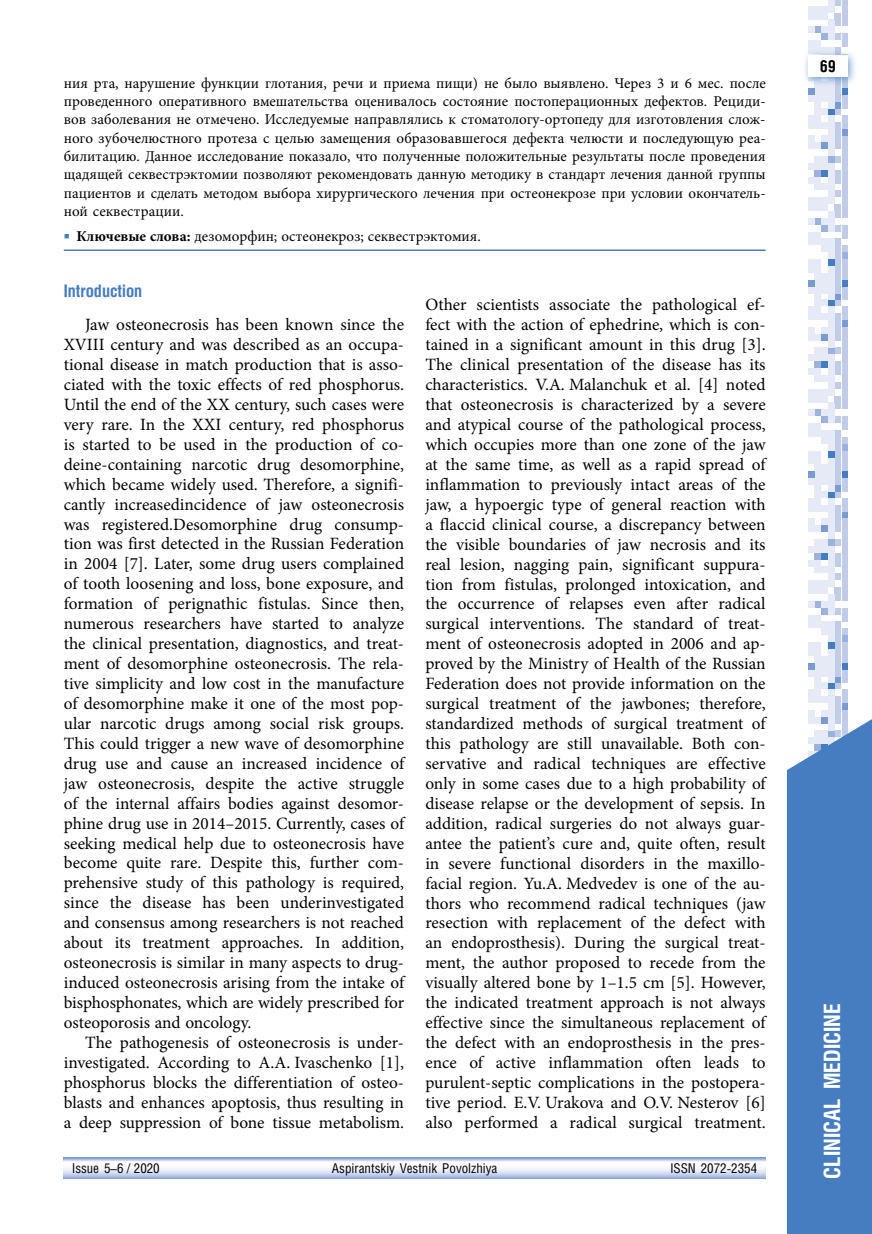
<style>
.page{position:relative;width:872px;height:1234px;background:#fff}
.page>*{position:absolute;margin:0;border:0;box-sizing:border-box;transform-origin:0 0}
.t1{font:700 22.5px "Helios Cond C";color:#fff}
.t2{font:17.25px/20px "Minion Pro";letter-spacing:-.005em;color:#000;text-align:justify}
.t3{font:700 17.25px "Helios Cond C";color:#457dc0}
.t4{font:700 16.5px "Helios Cond C";color:#000}
.t5{font:15px/18.3px "Minion Pro";color:#000;text-align:justify}
.t6{font:13.5px "Helios Cond C";color:#000}
.s1{color:#457dc0}
.s2{font-weight:700}
</style>
<div class="page">
<svg style="left:808px;top:676px;width:39px;height:30px"></svg>
<div style="left:841px;top:669px;width:6px;height:7px;background:#c0cce9"></div>
<div style="left:835px;top:669px;width:6px;height:7px;background:#c0cce9"></div>
<div style="left:828px;top:669px;width:6px;height:7px;background:#e6eaf6"></div>
<div style="left:821px;top:669px;width:6px;height:7px;background:#e6eaf6"></div>
<div style="left:815px;top:669px;width:6px;height:7px;background:#e6eaf6"></div>
<div style="left:808px;top:669px;width:6px;height:7px;background:#e6eaf6"></div>
<svg style="left:808px;top:573px;width:39px;height:96px"></svg>
<div style="left:841px;top:566px;width:6px;height:7px;background:#c0cce9"></div>
<div style="left:828px;top:566px;width:6px;height:7px;background:#e6eaf6"></div>
<div style="left:821px;top:566px;width:6px;height:7px;background:#e6eaf6"></div>
<div style="left:815px;top:566px;width:6px;height:7px;background:#e6eaf6"></div>
<svg style="left:808px;top:525px;width:39px;height:41px"></svg>
<div style="left:841px;top:518px;width:6px;height:7px;background:#c0cce9"></div>
<div style="left:835px;top:518px;width:6px;height:7px;background:#c0cce9"></div>
<div style="left:828px;top:518px;width:6px;height:7px;background:#e6eaf6"></div>
<div style="left:821px;top:518px;width:6px;height:7px;background:#e6eaf6"></div>
<div style="left:808px;top:518px;width:6px;height:7px;background:#e6eaf6"></div>
<svg style="left:808px;top:313px;width:39px;height:205px"></svg>
<div style="left:841px;top:306px;width:6px;height:7px;background:#c0cce9"></div>
<div style="left:828px;top:306px;width:6px;height:7px;background:#e6eaf6"></div>
<div style="left:815px;top:306px;width:6px;height:7px;background:#e6eaf6"></div>
<div style="left:808px;top:306px;width:6px;height:7px;background:#e6eaf6"></div>
<svg style="left:808px;top:259px;width:39px;height:47px"></svg>
<div style="left:841px;top:252px;width:6px;height:7px;background:#9bb2dc"></div>
<div style="left:835px;top:252px;width:6px;height:7px;background:#c0cce9"></div>
<div style="left:828px;top:252px;width:6px;height:7px;background:#e6eaf6"></div>
<svg style="left:808px;top:102px;width:39px;height:150px"></svg>
<div style="left:841px;top:95px;width:6px;height:7px;background:#c0cce9"></div>
<div style="left:835px;top:95px;width:6px;height:7px;background:#c0cce9"></div>
<div style="left:828px;top:95px;width:6px;height:7px;background:#e6eaf6"></div>
<div style="left:821px;top:95px;width:6px;height:7px;background:#e6eaf6"></div>
<div style="left:815px;top:95px;width:6px;height:7px;background:#e6eaf6"></div>
<div style="left:808px;top:95px;width:6px;height:7px;background:#e6eaf6"></div>
<svg style="left:808px;top:0;width:39px;height:95px"></svg>
<div style="left:802px;top:49px;width:56px;height:38px;background:#457dc0;opacity:.75"></div>
<div style="left:808px;top:55px;width:39px;height:22px;background:#fff"></div>
<svg style="left:787px;top:706px;width:85px;height:527px;background:#5185c4"></svg>
<svg style="left:64px;top:1157px;width:701px;height:21px"></svg>
<hr style="left:64px;top:249px;width:701px;height:2px;background:#457dc0">
<p class="t5" style="left:64px;top:74px;width:703px">ния рта, нарушение функции глотания, речи и приема пищи) не было выявлено. Через 3 и 6 мес. после проведенного оперативного вмешательства оценивалось состояние постоперационных дефектов. Рециди&shy;вов заболевания не отмечено. Исследуемые направлялись к стоматологу-ортопеду для изготовления слож&shy;ного зубочелюстного протеза с целью замещения образовавшегося дефекта челюсти и последующую реа&shy;билитацию. Данное исследование показало, что полученные положительные результаты после проведения щадящей секвестрэктомии позволяют рекомендовать данную методику в стандарт лечения данной группы пациентов и сделать методом выбора хирургического лечения при остеонекрозе при условии окончатель&shy;ной секвестрации.</p>
<p class="t5" style="left:64px;top:227px;width:418px"><span class="s1">■</span> <span class="s2">Ключевые слова:</span> дезоморфин; остеонекроз; секвестрэктомия.</p>
<p class="t3" style="left:64px;top:280px;width:80px">Introduction</p>
<p class="t2" style="left:64px;top:314px;width:342px;text-indent:21px">Jaw osteonecrosis has been known since the XVIII century and was described as an occupa&shy;tional disease in match production that is asso&shy;ciated with the toxic effects of red phosphorus.<br>Until the end of the XX century, such cases were very rare. In the XXI century, red phosphorus is started to be used in the production of co&shy;deine-containing narcotic drug desomorphine, which became widely used. Therefore, a signifi&shy;cantly increasedincidence of jaw osteonecrosis was registered.Desomorphine drug consump&shy;tion was first detected in the Russian Federation in 2004 [7]. Later, some drug users complained of tooth loosening and loss, bone exposure, and formation of perignathic fistulas. Since then, numerous researchers have started to analyze the clinical presentation, diagnostics, and treat&shy;ment of desomorphine osteonecrosis. The rela&shy;tive simplicity and low cost in the manufacture of desomorphine make it one of the most pop&shy;ular narcotic drugs among social risk groups.<br>This could trigger a new wave of desomorphine drug use and cause an increased incidence of jaw osteonecrosis, despite the active struggle of the internal affairs bodies against desomor&shy;phine drug use in 2014–2015. Currently, cases of seeking medical help due to osteonecrosis have become quite rare. Despite this, further com&shy;prehensive study of this pathology is required, since the disease has been underinvestigated and consensus among researchers is not reached about its treatment approaches. In addition, osteonecrosis is similar in many aspects to drug&shy;induced osteonecrosis arising from the intake of bisphosphonates, which are widely prescribed for osteoporosis and oncology.</p>
<p class="t2" style="left:64px;top:1032px;width:342px;text-indent:21px">The pathogenesis of osteonecrosis is under&shy;investigated. According to A.A. Ivaschenko [1], phosphorus blocks the differentiation of osteo&shy;blasts and enhances apoptosis, thus resulting in a deep suppression of bone tissue metabolism.</p>
<p class="t2" style="left:425px;top:295px;width:342px">Other scientists associate the pathological ef&shy;fect with the action of ephedrine, which is con&shy;tained in a significant amount in this drug [3].<br>The clinical presentation of the disease has its characteristics. V.A. Malanchuk et al. [4] noted that osteonecrosis is characterized by a severe and atypical course of the pathological process, which occupies more than one zone of the jaw at the same time, as well as a rapid spread of inflammation to previously intact areas of the jaw, a hypoergic type of general reaction with a flaccid clinical course, a discrepancy between the visible boundaries of jaw necrosis and its real lesion, nagging pain, significant suppura&shy;tion from fistulas, prolonged intoxication, and the occurrence of relapses even after radical surgical interventions. The standard of treat&shy;ment of osteonecrosis adopted in 2006 and ap&shy;proved by the Ministry of Health of the Russian Federation does not provide information on the surgical treatment of the jawbones; therefore, standardized methods of surgical treatment of this pathology are still unavailable. Both con&shy;servative and radical techniques are effective only in some cases due to a high probability of disease relapse or the development of sepsis. In addition, radical surgeries do not always guar&shy;antee the patient’s cure and, quite often, result in severe functional disorders in the maxillo&shy;facial region. Yu.A. Medvedev is one of the au&shy;thors who recommend radical techniques (jaw resection with replacement of the defect with an endoprosthesis). During the surgical treat&shy;ment, the author proposed to recede from the visually altered bone by 1–1.5 cm [5]. However, the indicated treatment approach is not always effective since the simultaneous replacement of the defect with an endoprosthesis in the pres&shy;ence of active inflammation often leads to purulent-septic complications in the postopera&shy;tive period. E.V. Urakova and O.V. Nesterov [6] also performed a radical surgical treatment.</p>
<p class="t6" style="left:72px;top:1159px;width:89px">Issue 5–6 / 2020</p>
<p class="t6" style="left:332px;top:1159px;width:167px">Aspirantskiy Vestnik Povolzhiya</p>
<p class="t6" style="left:670px;top:1159px;width:88px">ISSN 2072-2354</p>
<p class="t4" style="left:819px;top:56px;width:18px">69</p>
<h1 class="t1" style="left:818px;top:1178px;width:176px;rotate:-90deg">CLINICAL MEDICINE</h1>
</div>
